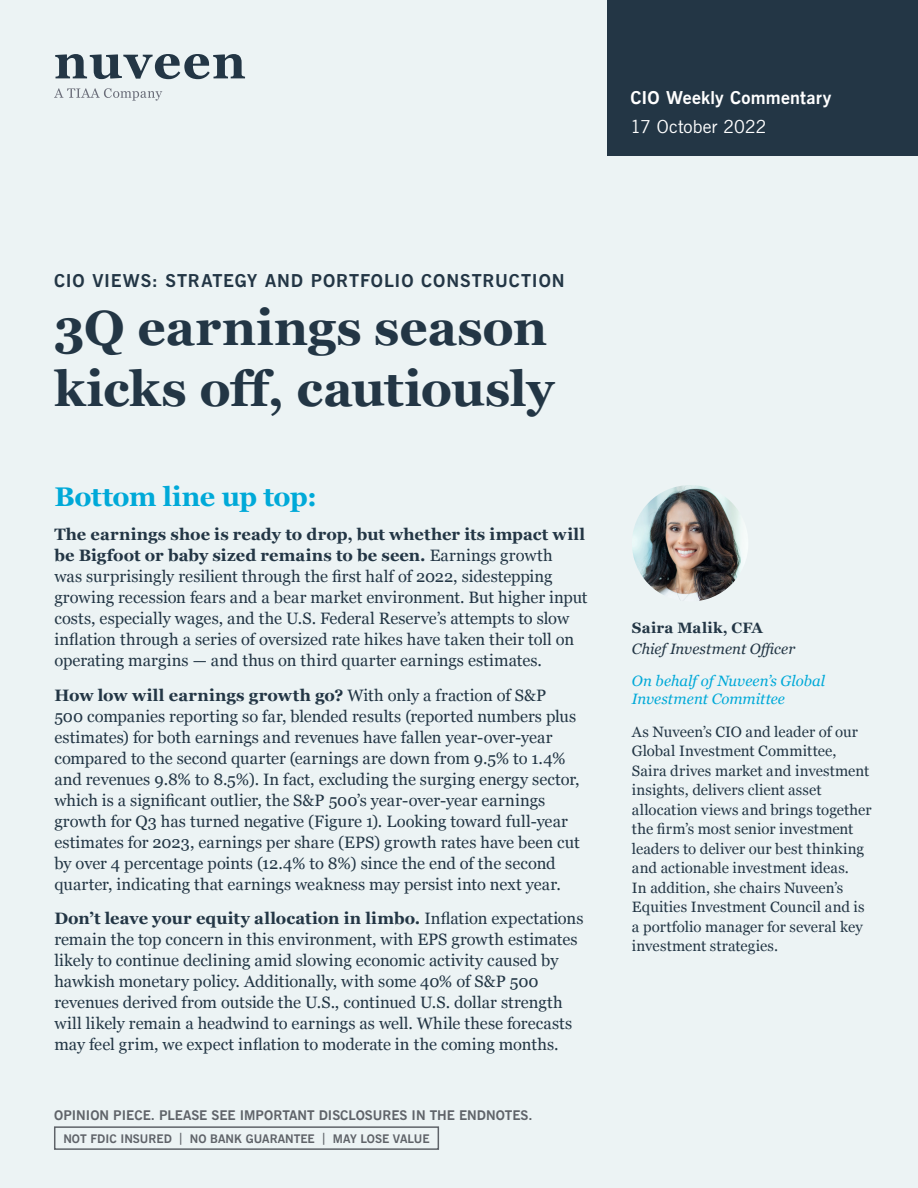
<style>
.page{position:relative;width:918px;height:1188px;background:#ecf3f4}
.page>*{position:absolute;margin:0;border:0;box-sizing:border-box;transform-origin:0 0}
.Headline{font:700 49.5px/61.5px "Georgia";letter-spacing:-.005em;color:#233645}
.Subhead{font:700 27px "Georgia";letter-spacing:-.02em;color:#00a9d8}
.Intro_Copy{font:700 18px "News Gothic BT";letter-spacing:.045em;color:#233645}
.Intro_Copy-2{font:700 18px "News Gothic BT";letter-spacing:.01em;color:#fff}
.Date{font:18px "News Gothic BT";letter-spacing:.005em;color:#fff}
.Highlight_no_bullet{font:16.5px/21px "Georgia";color:#233645}
.Body{font:15px/19.5px "Georgia";letter-spacing:.005em;color:#233645}
.Body-2{font:italic 15px/18px "Georgia";color:#00a9d8}
.Body-3{font:italic 15px "Georgia";letter-spacing:.005em;color:#233645}
.Body-4{font:700 15px "Georgia";letter-spacing:.015em;color:#233645}
.t1{font:700 13.5px "News Gothic BT";color:#5f6369}
.t2{font:700 12px "News Gothic BT";color:#5f6369}
.s1{font-weight:700}
</style>
<div class="page">
<div style="left:54px;top:1126px;width:385px;height:24px;border:2px solid #5f6369"></div>
<div style="left:608px;top:0;width:310px;height:155px;background:#233645"></div>
<img style="left:632px;top:485px;width:116px;height:117px;border-radius:58px">
<svg style="left:55px;top:54px;width:190px;height:25px"></svg>
<svg style="left:54px;top:88px;width:108px;height:13px"></svg>
<p class="Intro_Copy-2" style="left:631px;top:86px;width:202px">CIO Weekly Commentary</p>
<p class="Date" style="left:631px;top:116px;width:138px">17 October 2022</p>
<p class="Intro_Copy" style="left:54px;top:269px;width:512px">CIO VIEWS: STRATEGY AND PORTFOLIO CONSTRUCTION</p>
<p class="Headline" style="left:54px;top:294px;width:502px">3Q earnings season kicks off, cautiously</p>
<p class="Subhead" style="left:54px;top:476px;width:264px">Bottom line up top:</p>
<p class="Highlight_no_bullet" style="left:54px;top:523px;width:535px"><span class="s1">The earnings shoe is ready to drop, but whether its impact will be Bigfoot or baby sized remains to be seen.</span> Earnings growth<br>was surprisingly resilient through the first half of 2022, sidestepping growing recession fears and a bear market environment. But higher input costs, especially wages, and the U.S. Federal Reserve’s attempts to slow inflation through a series of oversized rate hikes have taken their toll on operating margins — and thus on third quarter earnings estimates.</p>
<p class="Highlight_no_bullet" style="left:54px;top:684px;width:527px"><span class="s1">How low will earnings growth go?</span> With only a fraction of S&amp;P<br>500 companies reporting so far, blended results (reported numbers plus estimates) for both earnings and revenues have fallen year-over-year compared to the second quarter (earnings are down from 9.5% to 1.4% and revenues 9.8% to 8.5%). In fact, excluding the surging energy sector, which is a significant outlier, the S&amp;P 500’s year-over-year earnings growth for Q3 has turned negative (Figure 1). Looking toward full-year estimates for 2023, earnings per share (EPS) growth rates have been cut by over 4 percentage points (12.4% to 8%) since the end of the second quarter, indicating that earnings weakness may persist into next year.</p>
<p class="Highlight_no_bullet" style="left:54px;top:907px;width:531px"><span class="s1">Don’t leave your equity allocation in limbo.</span> Inflation expectations remain the top concern in this environment, with EPS growth estimates likely to continue declining amid slowing economic activity caused by hawkish monetary policy. Additionally, with some 40% of S&amp;P 500 revenues derived from outside the U.S., continued U.S. dollar strength will likely remain a headwind to earnings as well. While these forecasts may feel grim, we expect inflation to moderate in the coming months.</p>
<p class="t1" style="left:54px;top:1107px;width:480px">OPINION PIECE. PLEASE SEE IMPORTANT DISCLOSURES IN THE ENDNOTES.</p>
<p class="t2" style="left:63px;top:1131px;width:368px">NOT FDIC INSURED | NO BANK GUARANTEE | MAY LOSE VALUE</p>
<p class="Body-4" style="left:632px;top:616px;width:132px">Saira Malik, CFA</p>
<p class="Body-3" style="left:632px;top:638px;width:165px">Chief Investment Officer</p>
<p class="Body-2" style="left:632px;top:671px;width:195px">On behalf of Nuveen’s Global<br>Investment Committee</p>
<p class="Body" style="left:632px;top:721px;width:241px">As Nuveen’s CIO and leader of our Global Investment Committee, Saira drives market and investment insights, delivers client asset allocation views and brings together the firm’s most senior investment leaders to deliver our best thinking and actionable investment ideas.<br>In addition, she chairs Nuveen’s Equities Investment Council and is a portfolio manager for several key investment strategies.</p>
</div>
